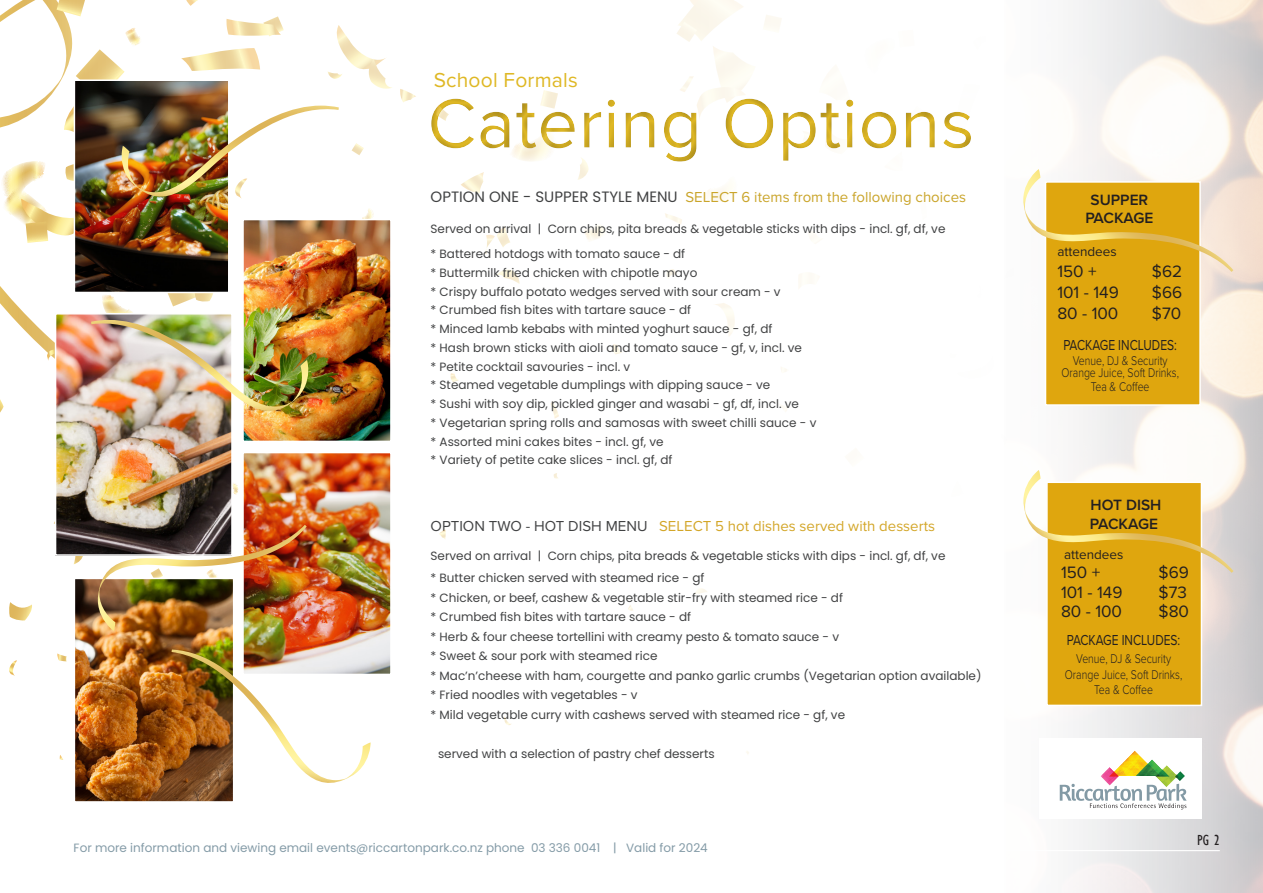
<style>
.page{position:relative;width:1263px;height:893px;background:#fff}
.page>*{position:absolute;margin:0;border:0;box-sizing:border-box;transform-origin:0 0}
.t1{font:72px "Proxima Nova";letter-spacing:.01em;color:#dfb825}
.t2{font:21px "Proxima Nova";letter-spacing:.01em;color:#dfb825}
.t3{font:17.1px "Proxima Nova";color:#231f20}
.t4{font:600 15.45px "Proxima Nova";color:#231f20}
.t5{font:15px "Proxima Nova";color:#caa52b}
.t6{font:15px "Proxima Nova";color:#d3a628}
.t7{font:15px "Proxima Nova";color:#231f20;scale:.8 1}
.t8{font:condensed 15px "Gill Sans";color:#231f20}
.t9{font:13.5px "Proxima Nova";color:#231f20}
.t10{font:300 13.2px "Proxima Nova";color:#231f20;scale:.8 1}
.t11{font:12px "Poppins";color:#414243}
.t12{font:12px "Poppins";color:#849ba7}
.s1{font-family:"Poppins";color:#414243}
.s2{color:#414243}
</style>
<div class="page">
<div style="left:1045px;top:181px;width:156px;height:225px;background:#dfa60e;border:2px solid #fff"></div>
<div style="left:1046px;top:482px;width:156px;height:224px;background:#dfa60e;border:2px solid #fff"></div>
<div style="left:416px;top:79px;width:570px;height:92px;background:#231f20;opacity:.5"></div>
<svg style="left:0;top:0;width:81px;height:524px"></svg>
<svg style="left:186px;top:0;width:12px;height:6px"></svg>
<svg style="left:57px;top:0;width:28px;height:16px"></svg>
<svg style="left:764px;top:15px;width:18px;height:15px"></svg>
<svg style="left:226px;top:16px;width:58px;height:20px"></svg>
<svg style="left:122px;top:27px;width:24px;height:23px"></svg>
<svg style="left:181px;top:48px;width:79px;height:23px"></svg>
<svg style="left:76px;top:49px;width:49px;height:30px"></svg>
<svg style="left:328px;top:25px;width:64px;height:64px"></svg>
<svg style="left:819px;top:79px;width:32px;height:24px"></svg>
<svg style="left:400px;top:89px;width:16px;height:13px"></svg>
<svg style="left:540px;top:90px;width:18px;height:19px"></svg>
<svg style="left:676px;top:0;width:80px;height:121px"></svg>
<svg style="left:953px;top:84px;width:28px;height:52px"></svg>
<svg style="left:436px;top:105px;width:13px;height:16px"></svg>
<svg style="left:910px;top:106px;width:16px;height:16px"></svg>
<svg style="left:802px;top:131px;width:10px;height:14px"></svg>
<svg style="left:825px;top:130px;width:29px;height:24px"></svg>
<svg style="left:509px;top:128px;width:49px;height:41px"></svg>
<svg style="left:352px;top:143px;width:12px;height:12px"></svg>
<svg style="left:884px;top:151px;width:19px;height:20px"></svg>
<svg style="left:577px;top:157px;width:12px;height:23px"></svg>
<svg style="left:461px;top:172px;width:23px;height:21px"></svg>
<svg style="left:707px;top:185px;width:24px;height:16px"></svg>
<svg style="left:362px;top:208px;width:12px;height:11px"></svg>
<svg style="left:665px;top:213px;width:17px;height:12px"></svg>
<svg style="left:583px;top:218px;width:28px;height:28px"></svg>
<svg style="left:485px;top:226px;width:25px;height:28px"></svg>
<svg style="left:667px;top:269px;width:10px;height:9px"></svg>
<svg style="left:497px;top:270px;width:23px;height:14px"></svg>
<svg style="left:799px;top:273px;width:13px;height:15px"></svg>
<svg style="left:715px;top:303px;width:20px;height:33px"></svg>
<svg style="left:612px;top:344px;width:10px;height:10px"></svg>
<svg style="left:781px;top:367px;width:6px;height:5px"></svg>
<svg style="left:450px;top:373px;width:9px;height:9px"></svg>
<svg style="left:774px;top:401px;width:14px;height:11px"></svg>
<svg style="left:551px;top:401px;width:8px;height:17px"></svg>
<svg style="left:553px;top:473px;width:5px;height:6px"></svg>
<svg style="left:439px;top:529px;width:7px;height:10px"></svg>
<svg style="left:74px;top:556px;width:9px;height:8px"></svg>
<svg style="left:695px;top:588px;width:12px;height:6px"></svg>
<svg style="left:628px;top:605px;width:5px;height:6px"></svg>
<svg style="left:9px;top:602px;width:23px;height:19px"></svg>
<svg style="left:57px;top:653px;width:10px;height:8px"></svg>
<svg style="left:9px;top:660px;width:8px;height:16px"></svg>
<svg style="left:504px;top:716px;width:7px;height:9px"></svg>
<svg style="left:1023px;top:470px;width:210px;height:103px"></svg>
<svg style="left:1006px;top:131px;width:227px;height:157px"></svg>
<img style="left:245px;top:455px;width:144px;height:217px">
<div style="left:242px;top:452px;width:150px;height:223px;border:2px solid #fff"></div>
<img style="left:342px;top:222px;width:47px;height:217px">
<div style="left:242px;top:219px;width:150px;height:223px;border:2px solid #fff"></div>
<img style="left:58px;top:495px;width:172px;height:58px">
<img style="left:77px;top:82px;width:149px;height:22px">
<img style="left:77px;top:581px;width:154px;height:219px">
<div style="left:74px;top:578px;width:160px;height:225px;border:2px solid #fff"></div>
<img style="left:0;top:104px;width:342px;height:391px">
<img style="left:98px;top:525px;width:217px;height:106px">
<img style="left:146px;top:649px;width:225px;height:147px">
<svg style="left:1060px;top:784px;width:127px;height:25px"></svg>
<img style="left:1100px;top:751px;width:85px;height:36px">
<p class="t2" style="left:434px;top:65px;width:146px">School Formals</p>
<h1 class="t1" style="left:428px;top:70px;width:548px">Catering Options</h1>
<p class="t5" style="left:430px;top:185px;width:537px"><span class="s1">OPTION ONE - SUPPER STYLE MENU</span> SELECT 6 items from the following choices</p>
<p class="t11" style="left:430px;top:222px;width:516px">Served on arrival | Corn chips, pita breads &amp; vegetable sticks with dips - incl. gf, df, ve</p>
<p class="t11" style="left:430px;top:247px;width:256px">* Battered hotdogs with tomato sauce - df</p>
<p class="t11" style="left:430px;top:266px;width:268px">* Buttermilk fried chicken with chipotle mayo</p>
<p class="t11" style="left:430px;top:284px;width:352px">* Crispy buffalo potato wedges served with sour cream - v</p>
<p class="t11" style="left:430px;top:303px;width:262px">* Crumbed fish bites with tartare sauce - df</p>
<p class="t11" style="left:430px;top:322px;width:343px">* Minced lamb kebabs with minted yoghurt sauce - gf, df</p>
<p class="t11" style="left:430px;top:341px;width:373px">* Hash brown sticks with aioli and tomato sauce - gf, v, incl. ve</p>
<p class="t11" style="left:430px;top:359px;width:201px">* Petite cocktail savouries - incl. v</p>
<p class="t11" style="left:430px;top:378px;width:341px">* Steamed vegetable dumplings with dipping sauce - ve</p>
<p class="t11" style="left:430px;top:397px;width:370px">* Sushi with soy dip, pickled ginger and wasabi - gf, df, incl. ve</p>
<p class="t11" style="left:430px;top:416px;width:387px">* Vegetarian spring rolls and samosas with sweet chilli sauce - v</p>
<p class="t11" style="left:430px;top:434px;width:235px">* Assorted mini cakes bites - incl. gf, ve</p>
<p class="t11" style="left:430px;top:453px;width:243px">* Variety of petite cake slices - incl. gf, df</p>
<p class="t6" style="left:430px;top:515px;width:506px"><span class="s2">OPTION TWO - HOT DISH MENU</span> SELECT 5 hot dishes served with desserts</p>
<p class="t11" style="left:430px;top:549px;width:516px">Served on arrival | Corn chips, pita breads &amp; vegetable sticks with dips - incl. gf, df, ve</p>
<p class="t11" style="left:430px;top:571px;width:275px">* Butter chicken served with steamed rice - gf</p>
<p class="t11" style="left:430px;top:591px;width:414px">* Chicken, or beef, cashew &amp; vegetable stir-fry with steamed rice - df</p>
<p class="t11" style="left:430px;top:610px;width:262px">* Crumbed fish bites with tartare sauce - df</p>
<p class="t11" style="left:430px;top:630px;width:410px">* Herb &amp; four cheese tortellini with creamy pesto &amp; tomato sauce - v</p>
<p class="t11" style="left:430px;top:649px;width:228px">* Sweet &amp; sour pork with steamed rice</p>
<p class="t11" style="left:430px;top:669px;width:552px">* Mac’n’cheese with ham, courgette and panko garlic crumbs (Vegetarian option available)</p>
<p class="t11" style="left:430px;top:688px;width:209px">* Fried noodles with vegetables - v</p>
<p class="t11" style="left:430px;top:708px;width:416px">* Mild vegetable curry with cashews served with steamed rice - gf, ve</p>
<p class="t11" style="left:438px;top:747px;width:278px">served with a selection of pastry chef desserts</p>
<p class="t12" style="left:74px;top:840px;width:636px">For more information and viewing email events@riccartonpark.co.nz phone 03 336 0041 | Valid for 2024</p>
<p class="t4" style="left:1090px;top:188px;width:59px">SUPPER</p>
<p class="t4" style="left:1085px;top:207px;width:70px">PACKAGE</p>
<p class="t9" style="left:1057px;top:242px;width:61px">attendees</p>
<p class="t3" style="left:1057px;top:259px;width:41px">150 +</p>
<p class="t3" style="left:1152px;top:259px;width:32px">$62</p>
<p class="t3" style="left:1057px;top:280px;width:63px">101 - 149</p>
<p class="t3" style="left:1152px;top:280px;width:32px">$66</p>
<p class="t3" style="left:1057px;top:301px;width:63px">80 - 100</p>
<p class="t3" style="left:1152px;top:301px;width:31px">$70</p>
<p class="t7" style="left:1063px;top:334px;width:143px">PACKAGE INCLUDES:</p>
<p class="t10" style="left:1073px;top:351px;width:120px">Venue, DJ &amp; Security</p>
<p class="t10" style="left:1061px;top:363px;width:148px">Orange Juice, Soft Drinks,</p>
<p class="t10" style="left:1091px;top:377px;width:75px">Tea &amp; Coffee</p>
<p class="t4" style="left:1090px;top:494px;width:72px">HOT DISH</p>
<p class="t4" style="left:1090px;top:512px;width:70px">PACKAGE</p>
<p class="t9" style="left:1064px;top:544px;width:61px">attendees</p>
<p class="t3" style="left:1061px;top:560px;width:41px">150 +</p>
<p class="t3" style="left:1158px;top:560px;width:32px">$69</p>
<p class="t3" style="left:1061px;top:579px;width:63px">101 - 149</p>
<p class="t3" style="left:1158px;top:579px;width:30px">$73</p>
<p class="t3" style="left:1061px;top:599px;width:63px">80 - 100</p>
<p class="t3" style="left:1158px;top:599px;width:32px">$80</p>
<p class="t7" style="left:1067px;top:629px;width:143px">PACKAGE INCLUDES:</p>
<p class="t10" style="left:1076px;top:649px;width:120px">Venue, DJ &amp; Security</p>
<p class="t10" style="left:1065px;top:665px;width:148px">Orange Juice, Soft Drinks,</p>
<p class="t10" style="left:1094px;top:680px;width:75px">Tea &amp; Coffee</p>
<p class="t8" style="left:1197px;top:831px;width:24px">PG 2</p>
</div>
